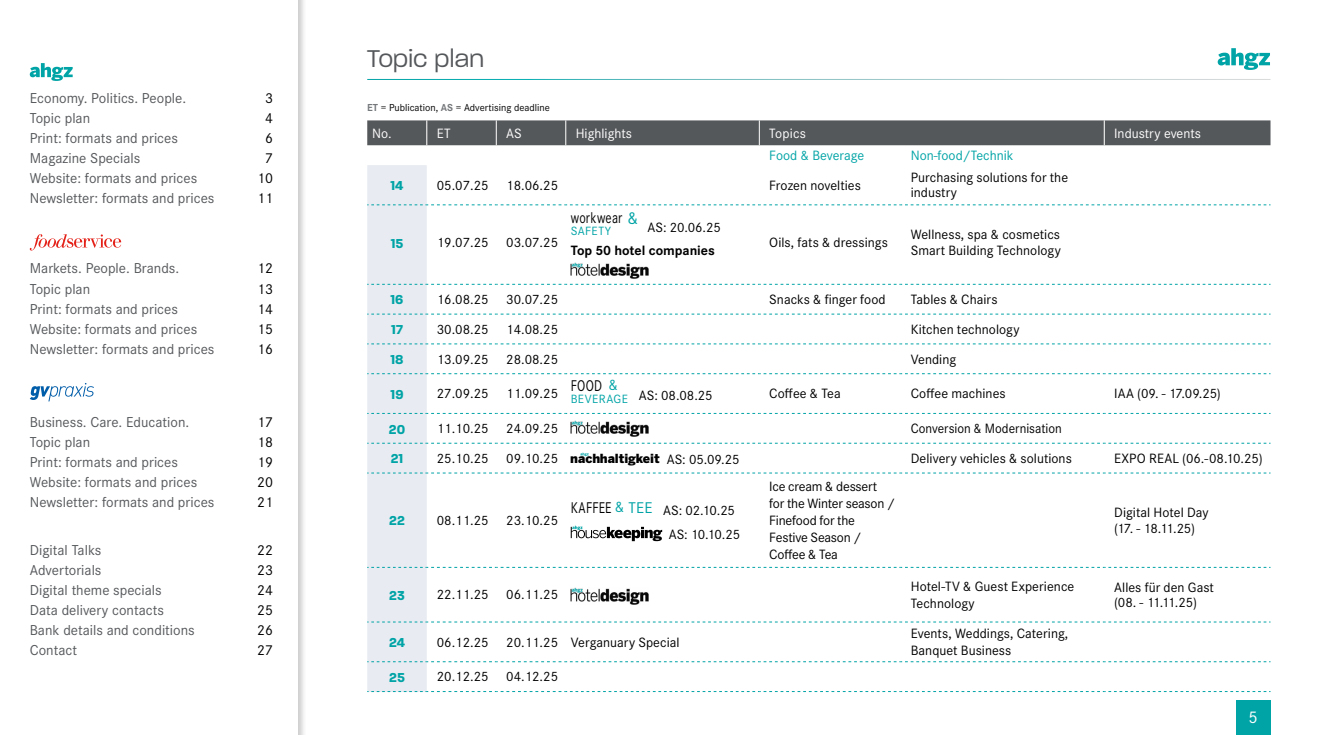
<style>
.page{position:relative;width:1340px;height:735px;background:#fff}
.page>*{position:absolute;margin:0;border:0;box-sizing:border-box;transform-origin:0 0}
.t1{font:300 26.25px "Paralucent";letter-spacing:.015em;color:#55585b}
.t2{font:17.5px "Corporate S";color:#fff}
.t3{font:16.1px "Corporate S";letter-spacing:.02em;color:#000;scale:.79 1}
.t4{font:14.88px "Corporate S";color:#55585b}
.t5{font:14.88px "Corporate S";color:#000}
.t6{font:14px/16.8px "Corporate S";color:#000}
.t7{font:14px "Corporate S";color:#fff}
.t8{font:14px/23.8px "Corporate S";letter-spacing:-.02em;color:#000}
.t9{font:14px "Corporate S";color:#00a3a6}
.t10{font:700 14px "Paralucent";color:#00a3a6}
.t11{font:14px "Corporate S";color:#000;scale:.95 1}
.t12{font:700 14px "Corporate S";color:#000}
.t13{font:12.42px "Corporate S";letter-spacing:.035em;color:#00a3a6}
.t14{font:10.5px "Corporate S";color:#000}
.s1{font-weight:700;color:#75787b}
.s2{font-size:17.85px;color:#00a3a6}
.s3{font-size:15.58px;color:#00a3a6}
.s4{font-family:"Benton Sans";font-weight:900;font-size:12.42px}
.s5{font-size:16.1px}
.s6{font-size:16.1px;color:#00a3a6}
</style>
<div class="page">
<div style="left:0;top:0;width:306px;height:734px;background:#000;opacity:.2"></div>
<div style="left:0;top:0;width:298px;height:734px;background:#fff"></div>
<svg style="left:30px;top:63px;width:43px;height:18px"></svg>
<svg style="left:30px;top:234px;width:91px;height:16px"></svg>
<svg style="left:30px;top:383px;width:64px;height:18px"></svg>
<div style="left:1235px;top:699px;width:35px;height:35px;background:#00a3a6"></div>
<svg style="left:1217px;top:48px;width:52px;height:22px"></svg>
<div style="left:367px;top:120px;width:903px;height:25px;background:#55585b"></div>
<svg style="left:367px;top:165px;width:903px;height:526px"></svg>
<img style="left:570px;top:587px;width:78px;height:16px">
<p class="t4" style="left:30px;top:88px;width:158px">Economy. Politics. People.</p>
<p class="t5" style="left:265px;top:88px;width:9px">3</p>
<p class="t4" style="left:30px;top:108px;width:62px">Topic plan</p>
<p class="t5" style="left:265px;top:108px;width:9px">4</p>
<p class="t4" style="left:30px;top:128px;width:150px">Print: formats and prices</p>
<p class="t5" style="left:265px;top:128px;width:9px">6</p>
<p class="t4" style="left:30px;top:148px;width:112px">Magazine Specials</p>
<p class="t5" style="left:265px;top:148px;width:9px">7</p>
<p class="t4" style="left:30px;top:168px;width:169px">Website: formats and prices</p>
<p class="t5" style="left:257px;top:168px;width:17px">10</p>
<p class="t4" style="left:30px;top:188px;width:186px">Newsletter: formats and prices</p>
<p class="t5" style="left:257px;top:188px;width:17px">11</p>
<p class="t4" style="left:30px;top:258px;width:151px">Markets. People. Brands.</p>
<p class="t5" style="left:257px;top:258px;width:17px">12</p>
<p class="t4" style="left:30px;top:279px;width:62px">Topic plan</p>
<p class="t5" style="left:257px;top:279px;width:17px">13</p>
<p class="t4" style="left:30px;top:299px;width:150px">Print: formats and prices</p>
<p class="t5" style="left:257px;top:299px;width:17px">14</p>
<p class="t4" style="left:30px;top:319px;width:169px">Website: formats and prices</p>
<p class="t5" style="left:257px;top:319px;width:17px">15</p>
<p class="t4" style="left:30px;top:339px;width:186px">Newsletter: formats and prices</p>
<p class="t5" style="left:257px;top:339px;width:17px">16</p>
<p class="t4" style="left:30px;top:411px;width:161px">Business. Care. Education.</p>
<p class="t5" style="left:257px;top:411px;width:17px">17</p>
<p class="t4" style="left:30px;top:432px;width:62px">Topic plan</p>
<p class="t5" style="left:257px;top:432px;width:17px">18</p>
<p class="t4" style="left:30px;top:452px;width:150px">Print: formats and prices</p>
<p class="t5" style="left:257px;top:452px;width:17px">19</p>
<p class="t4" style="left:30px;top:472px;width:169px">Website: formats and prices</p>
<p class="t5" style="left:257px;top:472px;width:17px">20</p>
<p class="t4" style="left:30px;top:492px;width:186px">Newsletter: formats and prices</p>
<p class="t5" style="left:257px;top:492px;width:17px">21</p>
<p class="t4" style="left:30px;top:539px;width:73px">Digital Talks</p>
<p class="t5" style="left:257px;top:539px;width:17px">22</p>
<p class="t4" style="left:30px;top:559px;width:73px">Advertorials</p>
<p class="t5" style="left:257px;top:559px;width:17px">23</p>
<p class="t4" style="left:30px;top:580px;width:133px">Digital theme specials</p>
<p class="t5" style="left:257px;top:580px;width:17px">24</p>
<p class="t4" style="left:30px;top:600px;width:136px">Data delivery contacts</p>
<p class="t5" style="left:257px;top:600px;width:17px">25</p>
<p class="t4" style="left:30px;top:620px;width:166px">Bank details and conditions</p>
<p class="t5" style="left:257px;top:620px;width:17px">26</p>
<p class="t4" style="left:30px;top:640px;width:49px">Contact</p>
<p class="t5" style="left:257px;top:640px;width:17px">27</p>
<h1 class="t1" style="left:367px;top:43px;width:118px">Topic plan</h1>
<p class="t14" style="left:367px;top:101px;width:184px"><span class="s1">ET</span> = Publication, <span class="s1">AS</span> = Advertising deadline</p>
<p class="t7" style="left:372px;top:124px;width:21px">No.</p>
<p class="t7" style="left:437px;top:124px;width:15px">ET</p>
<p class="t7" style="left:506px;top:124px;width:17px">AS</p>
<p class="t7" style="left:575px;top:124px;width:58px">Highlights</p>
<p class="t7" style="left:769px;top:124px;width:38px">Topics</p>
<p class="t7" style="left:1114px;top:124px;width:88px">Industry events</p>
<p class="t9" style="left:769px;top:146px;width:97px">Food &amp; Beverage</p>
<p class="t9" style="left:910px;top:146px;width:104px">Non-food/Technik</p>
<p class="t10" style="left:390px;top:177px;width:15px">14</p>
<p class="t6" style="left:437px;top:176px;width:53px">05.07.25</p>
<p class="t6" style="left:506px;top:176px;width:53px">18.06.25</p>
<p class="t6" style="left:769px;top:176px;width:93px">Frozen novelties</p>
<p class="t6" style="left:910px;top:169px;width:159px;line-height:15.4px">Purchasing solutions for the industry</p>
<p class="t10" style="left:391px;top:234px;width:14px">15</p>
<p class="t6" style="left:437px;top:233px;width:53px">19.07.25</p>
<p class="t6" style="left:506px;top:233px;width:53px">03.07.25</p>
<p class="t3" style="left:570px;top:207px;width:87px">workwear <span class="s2">&amp;</span></p>
<p class="t6" style="left:647px;top:219px;width:75px">AS: 20.06.25</p>
<p class="t12" style="left:570px;top:240px;width:146px">Top 50 hotel companies</p>
<p class="t13" style="left:570px;top:222px;width:42px">SAFETY</p>
<p class="t6" style="left:769px;top:233px;width:120px">Oils, fats &amp; dressings</p>
<p class="t6" style="left:910px;top:226px;width:152px;line-height:15.4px">Wellness, spa &amp; cosmetics<br>Smart Building Technology</p>
<p class="t10" style="left:390px;top:291px;width:15px">16</p>
<p class="t6" style="left:437px;top:290px;width:53px">16.08.25</p>
<p class="t6" style="left:506px;top:290px;width:53px">30.07.25</p>
<p class="t6" style="left:769px;top:290px;width:118px">Snacks &amp; finger food</p>
<p class="t6" style="left:910px;top:290px;width:88px">Tables &amp; Chairs</p>
<p class="t10" style="left:391px;top:321px;width:13px">17</p>
<p class="t6" style="left:437px;top:320px;width:53px">30.08.25</p>
<p class="t6" style="left:506px;top:320px;width:53px">14.08.25</p>
<p class="t6" style="left:910px;top:320px;width:110px">Kitchen technology</p>
<p class="t10" style="left:390px;top:351px;width:15px">18</p>
<p class="t6" style="left:437px;top:350px;width:53px">13.09.25</p>
<p class="t6" style="left:506px;top:350px;width:53px">28.08.25</p>
<p class="t6" style="left:910px;top:350px;width:47px">Vending</p>
<p class="t10" style="left:390px;top:385px;width:14px">19</p>
<p class="t6" style="left:437px;top:384px;width:53px">27.09.25</p>
<p class="t6" style="left:506px;top:384px;width:53px">11.09.25</p>
<p class="t3" style="left:570px;top:375px;width:61px">FOOD <span class="s3">&amp;</span></p>
<p class="t13" style="left:570px;top:390px;width:59px">BEVERAGE</p>
<p class="t6" style="left:639px;top:386px;width:75px">AS: 08.08.25</p>
<p class="t6" style="left:769px;top:384px;width:73px">Coffee &amp; Tea</p>
<p class="t6" style="left:910px;top:384px;width:96px">Coffee machines</p>
<p class="t6" style="left:1114px;top:384px;width:108px">IAA (09. - 17.09.25)</p>
<p class="t10" style="left:389px;top:420px;width:18px">20</p>
<p class="t6" style="left:437px;top:419px;width:53px">11.10.25</p>
<p class="t6" style="left:506px;top:419px;width:53px">24.09.25</p>
<p class="t11" style="left:910px;top:419px;width:161px">Conversion &amp; Modernisation</p>
<p class="t10" style="left:391px;top:450px;width:14px">21</p>
<p class="t6" style="left:437px;top:449px;width:53px">25.10.25</p>
<p class="t6" style="left:506px;top:450px;width:235px">09.10.25 <span class="s4">nachhaltigkeit</span> AS: 05.09.25</p>
<p class="t6" style="left:910px;top:449px;width:163px">Delivery vehicles &amp; solutions</p>
<p class="t6" style="left:1114px;top:449px;width:150px">EXPO REAL (06.-08.10.25)</p>
<p class="t10" style="left:389px;top:512px;width:17px">22</p>
<p class="t6" style="left:437px;top:511px;width:53px">08.11.25</p>
<p class="t6" style="left:506px;top:511px;width:53px">23.10.25</p>
<p class="t8" style="left:668px;top:497px;width:73px;text-indent:-98px"><span class="s5">KAFFEE</span> <sup>&amp;</sup> <span class="s6">TEE</span> AS: 02.10.25<br>AS: 10.10.25</p>
<p class="t6" style="left:769px;top:477px;width:127px">Ice cream &amp; dessert for the Winter season /<br>Finefood for the<br>Festive Season /<br>Coffee &amp; Tea</p>
<p class="t6" style="left:1114px;top:504px;width:96px;line-height:15.4px">Digital Hotel Day (17. - 18.11.25)</p>
<p class="t10" style="left:389px;top:586px;width:17px">23</p>
<p class="t6" style="left:437px;top:585px;width:53px">22.11.25</p>
<p class="t6" style="left:506px;top:585px;width:53px">06.11.25</p>
<p class="t6" style="left:910px;top:577px;width:165px">Hotel-TV &amp; Guest Experience<br>Technology</p>
<p class="t6" style="left:1114px;top:578px;width:101px;line-height:15.4px">Alles für den Gast (08. - 11.11.25)</p>
<p class="t10" style="left:389px;top:633px;width:17px">24</p>
<p class="t6" style="left:437px;top:632px;width:53px">06.12.25</p>
<p class="t6" style="left:506px;top:632px;width:175px">20.11.25 Verganuary Special</p>
<p class="t6" style="left:910px;top:624px;width:159px">Events, Weddings, Catering,<br>Banquet Business</p>
<p class="t10" style="left:389px;top:668px;width:17px">25</p>
<p class="t6" style="left:437px;top:667px;width:53px">20.12.25</p>
<p class="t6" style="left:506px;top:667px;width:53px">04.12.25</p>
<p class="t2" style="left:1248px;top:704px;width:11px">5</p>
</div>
